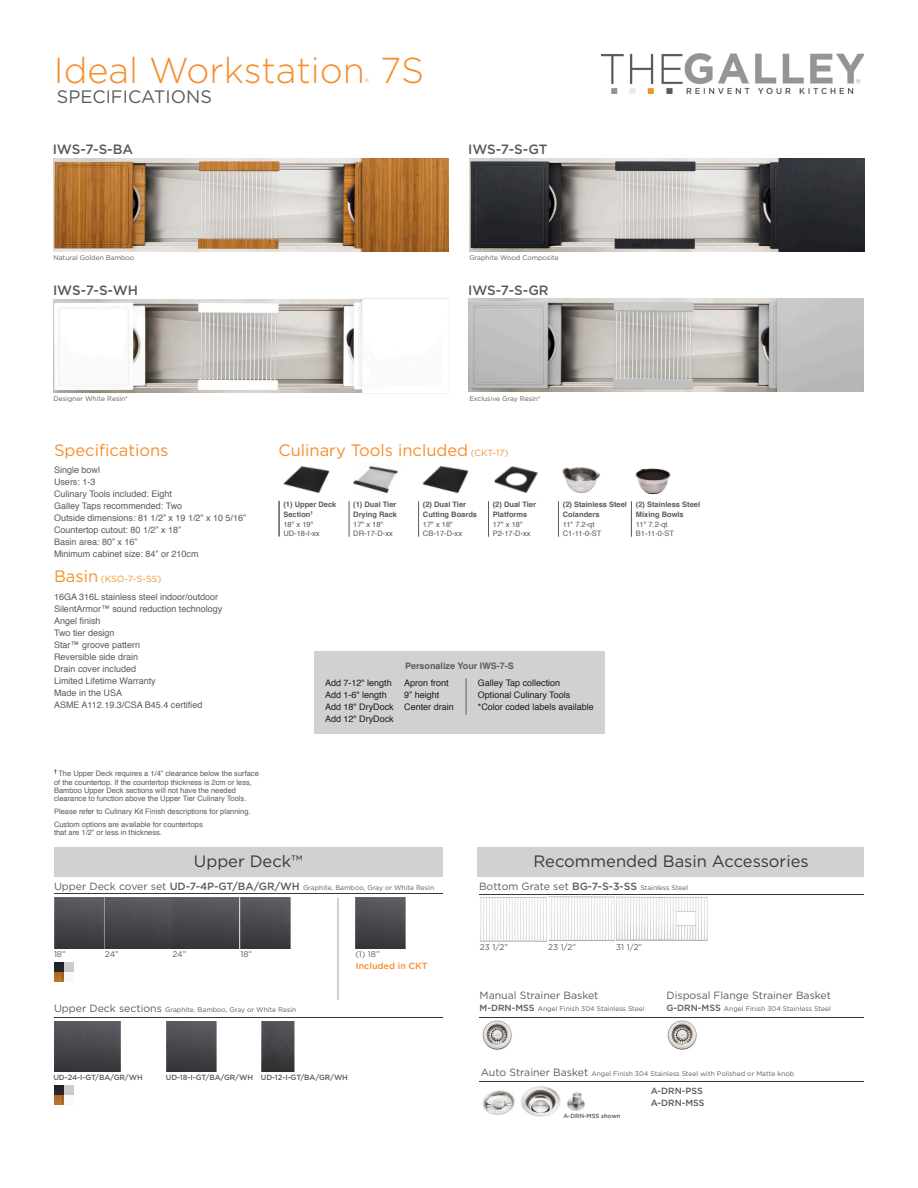
<style>
.page{position:relative;width:918px;height:1188px;background:#fff}
.page>*{position:absolute;margin:0;border:0;box-sizing:border-box;transform-origin:0 0}
.t1{font:300 36px "Gotham";color:#f68e2c}
.t2{font:18px "Gotham";color:#5a5b5a}
.t3{font:16.5px "Gotham";color:#f68e2c}
.t4{font:16.5px "Gotham";color:#383837}
.t5{font:500 13.5px "Gotham";color:#5a5b5a}
.t6{font:10.5px "Gotham";color:#5a5b5a}
.t7{font:300 10.5px "Gotham";color:#f68e2c}
.t8{font:9px/12px "Helvetica";color:#5a5b5a}
.t9{font:9px/12px "Helvetica";color:#1c1b1b}
.t10{font:700 9px "Helvetica";color:#5c5c5c}
.t11{font:500 9px "Gotham";color:#5a5b5a}
.t12{font:9px "Gotham";color:#f68e2c}
.t13{font:500 9px "Gotham";color:#f68e2c}
.t14{font:8.25px "Gotham";color:#5a5b5a}
.t15{font:7.5px/8.2px "Helvetica";color:#5a5b5a}
.t16{font:700 7.5px/9.8px "Helvetica";color:#5a5b5a}
.t17{font:500 7.5px "Gotham";letter-spacing:-.01em;color:#5a5b5a}
.t18{font:6.75px "Gotham";color:#5a5b5a}
.t19{font:500 6px "Gotham";color:#57585a}
.s1{font-size:16.5px}
.s2{font-size:9px}
.s3{font-size:10.5px}
.s4{font-weight:500;font-size:10.5px}
.s5{font-weight:500}
.s6{font-size:6.75px}
.s7{font-weight:500;font-size:9px}
</style>
<div class="page">
<img style="left:602px;top:54px;width:262px;height:40px">
<div style="left:314px;top:651px;width:291px;height:82px;background:#d1d1d1"></div>
<hr style="left:466px;top:678px;width:1px;height:37px;background:#5a5b5a">
<img style="left:54px;top:158px;width:395px;height:93px">
<img style="left:54px;top:299px;width:309px;height:93px">
<img style="left:469px;top:298px;width:394px;height:93px">
<img style="left:480px;top:896px;width:228px;height:46px">
<div style="left:478px;top:847px;width:386px;height:30px;background:#d1d1d1"></div>
<div style="left:54px;top:847px;width:388px;height:30px;background:#d1d1d1"></div>
<hr style="left:337px;top:898px;width:2px;height:101px;background:#d1d1d1">
<img style="left:469px;top:158px;width:395px;height:93px">
<img style="left:482px;top:1020px;width:30px;height:30px">
<img style="left:482px;top:1086px;width:103px;height:31px">
<img style="left:667px;top:1020px;width:30px;height:30px">
<img style="left:494px;top:466px;width:44px;height:27px">
<img style="left:635px;top:468px;width:36px;height:27px">
<img style="left:562px;top:467px;width:39px;height:26px">
<img style="left:283px;top:466px;width:47px;height:28px">
<hr style="left:349px;top:501px;width:1px;height:36px;background:#5a5b5a">
<hr style="left:488px;top:501px;width:1px;height:36px;background:#5a5b5a">
<hr style="left:558px;top:501px;width:1px;height:36px;background:#5a5b5a">
<hr style="left:631px;top:501px;width:1px;height:36px;background:#5a5b5a">
<hr style="left:279px;top:501px;width:1px;height:36px;background:#5a5b5a">
<hr style="left:418px;top:501px;width:1px;height:36px;background:#5a5b5a">
<img style="left:353px;top:466px;width:45px;height:28px">
<img style="left:422px;top:466px;width:47px;height:28px">
<img style="left:54px;top:898px;width:236px;height:50px">
<img style="left:355px;top:898px;width:51px;height:50px">
<img style="left:54px;top:1021px;width:67px;height:50px">
<img style="left:166px;top:1021px;width:50px;height:50px">
<img style="left:261px;top:1021px;width:33px;height:50px">
<hr style="left:480px;top:894px;width:384px;height:1px;background:#383837">
<hr style="left:480px;top:1082px;width:384px;height:1px;background:#383837">
<hr style="left:54px;top:1017px;width:389px;height:1px;background:#383837">
<hr style="left:480px;top:1017px;width:384px;height:1px;background:#383837">
<hr style="left:54px;top:894px;width:389px;height:1px;background:#383837">
<svg style="left:54px;top:963px;width:19px;height:19px"></svg>
<svg style="left:54px;top:1086px;width:19px;height:19px"></svg>
<p class="t1" style="left:54px;top:47px;width:372px">Ideal Workstation 7S</p>
<p class="t7" style="left:365px;top:76px;width:6px">®</p>
<p class="t2" style="left:57px;top:85px;width:156px">SPECIFICATIONS</p>
<p class="t5" style="left:53px;top:140px;width:82px">IWS-7-S-BA</p>
<p class="t5" style="left:468px;top:140px;width:81px">IWS-7-S-GT</p>
<p class="t18" style="left:53px;top:253px;width:82px">Natural Golden Bamboo</p>
<p class="t18" style="left:469px;top:253px;width:91px">Graphite Wood Composite</p>
<p class="t5" style="left:53px;top:281px;width:87px">IWS-7-S-WH</p>
<p class="t5" style="left:468px;top:281px;width:82px">IWS-7-S-GR</p>
<p class="t18" style="left:53px;top:395px;width:76px">Designer White Resin*</p>
<p class="t18" style="left:469px;top:395px;width:73px">Exclusive Gray Resin*</p>
<p class="t3" style="left:54px;top:439px;width:116px">Specifications</p>
<p class="t8" style="left:54px;top:464px;width:48px">Single bowl</p>
<p class="t8" style="left:54px;top:476px;width:43px">Users: 1-3</p>
<p class="t8" style="left:54px;top:488px;width:119px">Culinary Tools included: Eight</p>
<p class="t8" style="left:54px;top:500px;width:130px">Galley Taps recommended: Two</p>
<p class="t8" style="left:54px;top:512px;width:194px">Outside dimensions: 81 1/2” x 19 1/2” x 10 5/16”</p>
<p class="t8" style="left:54px;top:524px;width:129px">Countertop cutout: 80 1/2” x 18”</p>
<p class="t8" style="left:54px;top:536px;width:85px">Basin area: 80” x 16”</p>
<p class="t8" style="left:54px;top:548px;width:146px">Minimum cabinet size: 84” or 210cm</p>
<p class="t12" style="left:54px;top:573px;width:109px"><span class="s1">Basin</span> (KSO-7-S-SS)</p>
<p class="t8" style="left:54px;top:591px;width:166px">16GA 316L stainless steel indoor/outdoor</p>
<p class="t8" style="left:54px;top:603px;width:170px">SilentArmor™ sound reduction technology</p>
<p class="t8" style="left:54px;top:615px;width:48px">Angel finish</p>
<p class="t8" style="left:54px;top:627px;width:62px">Two tier design</p>
<p class="t8" style="left:54px;top:639px;width:88px">Star™ groove pattern</p>
<p class="t8" style="left:54px;top:651px;width:86px">Reversible side drain</p>
<p class="t8" style="left:54px;top:663px;width:103px">Drain cover included<br>Limited Lifetime Warranty</p>
<p class="t8" style="left:54px;top:687px;width:70px">Made in the USA</p>
<p class="t8" style="left:54px;top:699px;width:150px">ASME A112.19.3/CSA B45.4 certified</p>
<p class="t15" style="left:54px;top:770px;width:206px"><sup>†</sup> The Upper Deck requires a 1/4” clearance below the surface of the countertop. If the countertop thickness is 2cm or less, Bamboo Upper Deck sections will not have the needed clearance to function above the Upper Tier Culinary Tools.</p>
<p class="t15" style="left:54px;top:807px;width:198px">Please refer to Culinary Kit Finish descriptions for planning.</p>
<p class="t15" style="left:54px;top:820px;width:150px">Custom options are available for countertops that are 1/2” or less in thickness.</p>
<p class="t3" style="left:279px;top:439px;width:231px">Culinary Tools included <span class="s2">(CKT-17)</span></p>
<p class="t16" style="left:283px;top:500px;width:54px">(1) Upper Deck<br>Section<sup>†</sup></p>
<p class="t15" style="left:283px;top:520px;width:31px">18" x 19"</p>
<p class="t15" style="left:283px;top:530px;width:38px">UD-18-I-xx</p>
<p class="t16" style="left:353px;top:500px;width:45px">(1) Dual Tier<br>Drying Rack</p>
<p class="t15" style="left:353px;top:520px;width:31px">17" x 18"</p>
<p class="t15" style="left:353px;top:530px;width:41px">DR-17-D-xx</p>
<p class="t16" style="left:423px;top:500px;width:45px">(2) Dual Tier</p>
<p class="t16" style="left:423px;top:509px;width:56px">Cutting Boards</p>
<p class="t15" style="left:423px;top:520px;width:31px">17" x 18"</p>
<p class="t15" style="left:423px;top:530px;width:41px">CB-17-D-xx</p>
<p class="t16" style="left:493px;top:500px;width:45px">(2) Dual Tier</p>
<p class="t16" style="left:493px;top:509px;width:36px">Platforms</p>
<p class="t15" style="left:493px;top:520px;width:31px">17" x 18"</p>
<p class="t15" style="left:493px;top:530px;width:39px">P2-17-D-xx</p>
<p class="t16" style="left:563px;top:500px;width:66px">(2) Stainless Steel<br>Colanders</p>
<p class="t15" style="left:563px;top:520px;width:33px">11" 7.2-qt</p>
<p class="t15" style="left:563px;top:530px;width:40px">C1-11-0-ST</p>
<p class="t16" style="left:636px;top:500px;width:66px">(2) Stainless Steel<br>Mixing Bowls</p>
<p class="t15" style="left:636px;top:520px;width:33px">11" 7.2-qt</p>
<p class="t15" style="left:636px;top:530px;width:40px">B1-11-0-ST</p>
<p class="t9" style="left:325px;top:677px;width:68px">Add 7-12" length</p>
<p class="t9" style="left:325px;top:689px;width:63px">Add 1-6" length</p>
<p class="t9" style="left:325px;top:701px;width:70px">Add 18" DryDock</p>
<p class="t9" style="left:325px;top:713px;width:70px">Add 12" DryDock</p>
<p class="t10" style="left:405px;top:658px;width:110px">Personalize Your IWS-7-S</p>
<p class="t9" style="left:404px;top:677px;width:46px">Apron front<br>9” height</p>
<p class="t9" style="left:404px;top:701px;width:51px">Center drain</p>
<p class="t9" style="left:478px;top:677px;width:84px">Galley Tap collection</p>
<p class="t9" style="left:478px;top:689px;width:94px">Optional Culinary Tools</p>
<p class="t9" style="left:478px;top:701px;width:118px">*Color coded labels available</p>
<p class="t4" style="left:194px;top:850px;width:110px">Upper Deck™</p>
<p class="t4" style="left:534px;top:850px;width:277px">Recommended Basin Accessories</p>
<p class="t18" style="left:54px;top:883px;width:382px"><span class="s3">Upper Deck cover set</span> <span class="s4">UD-7-4P-GT/BA/GR/WH</span> Graphite, Bamboo, Gray or White Resin</p>
<p class="t6" style="left:479px;top:880px;width:211px">Bottom Grate set <span class="s5">BG-7-S-3-SS</span> <span class="s6">Stainless Steel</span></p>
<p class="t14" style="left:54px;top:949px;width:13px">18”</p>
<p class="t14" style="left:105px;top:949px;width:15px">24”</p>
<p class="t14" style="left:173px;top:949px;width:15px">24”</p>
<p class="t14" style="left:240px;top:949px;width:13px">18”</p>
<p class="t14" style="left:355px;top:949px;width:26px">(1) 18”</p>
<p class="t18" style="left:54px;top:1006px;width:244px"><span class="s3">Upper Deck sections</span> Graphite, Bamboo, Gray or White Resin</p>
<p class="t13" style="left:356px;top:960px;width:73px">Included in CKT</p>
<p class="t17" style="left:53px;top:1072px;width:91px">UD-24-I-GT/BA/GR/WH</p>
<p class="t17" style="left:166px;top:1072px;width:89px">UD-18-I-GT/BA/GR/WH</p>
<p class="t17" style="left:261px;top:1072px;width:89px">UD-12-I-GT/BA/GR/WH</p>
<p class="t14" style="left:480px;top:942px;width:30px">23 1/2”</p>
<p class="t14" style="left:616px;top:942px;width:28px">31 1/2”</p>
<p class="t14" style="left:548px;top:942px;width:30px">23 1/2”</p>
<p class="t6" style="left:480px;top:989px;width:121px">Manual Strainer Basket</p>
<p class="t18" style="left:480px;top:1005px;width:167px"><span class="s7">M-DRN-MSS</span> Angel Finish 304 Stainless Steel</p>
<p class="t6" style="left:666px;top:989px;width:166px">Disposal Flange Strainer Basket</p>
<p class="t18" style="left:666px;top:1005px;width:166px"><span class="s7">G-DRN-MSS</span> Angel Finish 304 Stainless Steel</p>
<p class="t18" style="left:481px;top:1069px;width:315px"><span class="s3">Auto Strainer Basket</span> Angel Finish 304 Stainless Steel with Polished or Matte knob</p>
<p class="t19" style="left:563px;top:1112px;width:59px">A-DRN-MSS shown</p>
<p class="t11" style="left:651px;top:1085px;width:54px">A-DRN-PSS</p>
<p class="t11" style="left:651px;top:1097px;width:55px">A-DRN-MSS</p>
</div>
